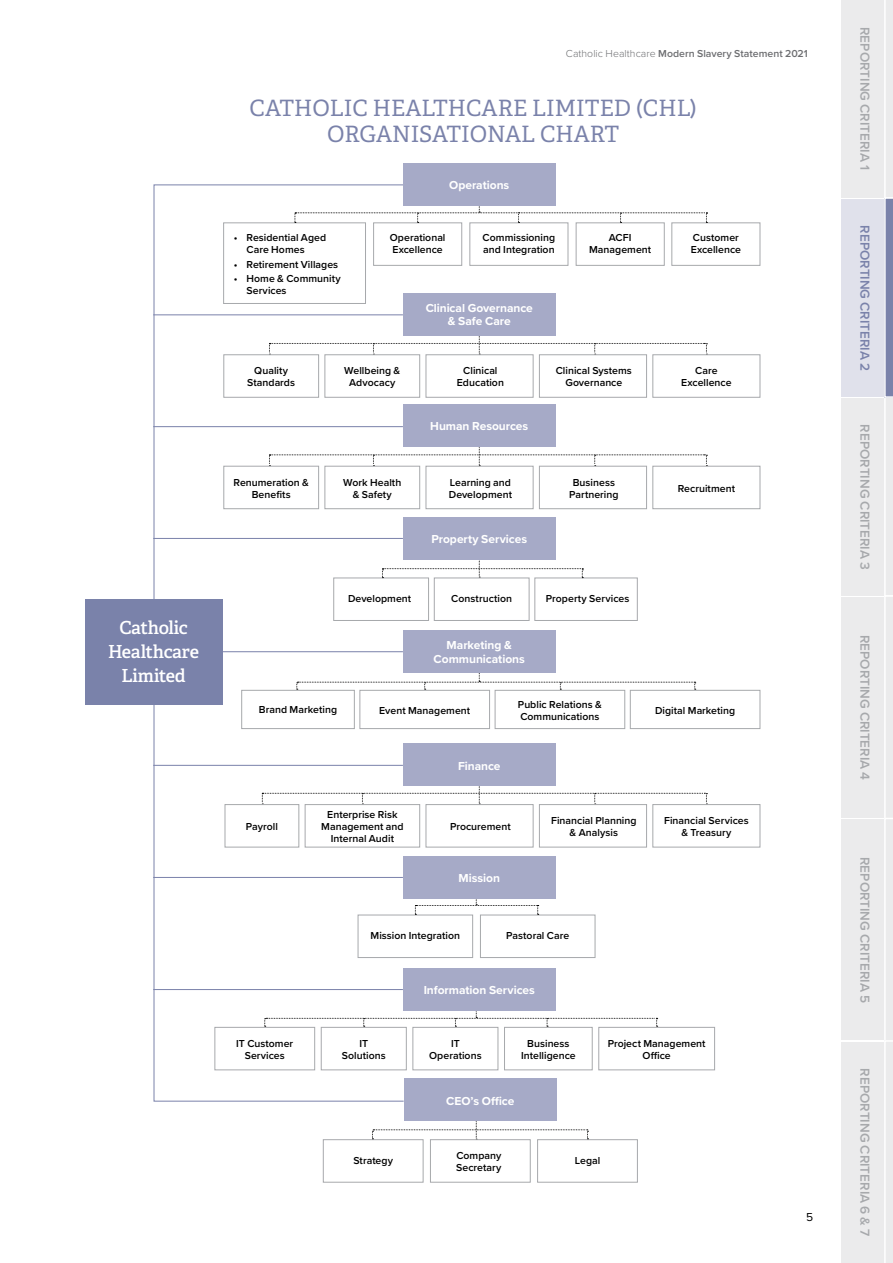
<style>
.page{position:relative;width:893px;height:1263px;background:#fff}
.page>*{position:absolute;margin:0;border:0;box-sizing:border-box;transform-origin:0 0}
.t1{font:22.5px/25.5px "Adelle PE";color:#7a82aa;text-align:center}
.t2{font:18px/24px "Adelle PE Sb";letter-spacing:-.02em;color:#fff;text-align:center}
.t3{font:600 13.5px "Proxima Nova";color:#a7a9ac}
.t4{font:600 13.5px "Proxima Nova";color:#7a82aa}
.t5{font:700 12px/13.5px "Proxima Nova";letter-spacing:-.005em;color:#fff;text-align:center}
.t6{font:12px "Proxima Nova";color:#000}
.t7{font:600 10.5px/12px "Proxima Nova";letter-spacing:.005em;color:#000;text-align:center}
.t8{font:600 10.5px "Proxima Nova";letter-spacing:.005em;color:#6d6e71}
.s1{font-weight:300}
</style>
<div class="page">
<svg style="left:404px;top:786px;width:303px;height:19px"></svg>
<div style="left:305px;top:804px;width:115px;height:43px;border:1px solid #a7a9ac"></div>
<div style="left:426px;top:804px;width:107px;height:43px;border:1px solid #a7a9ac"></div>
<div style="left:539px;top:804px;width:108px;height:43px;border:1px solid #a7a9ac"></div>
<div style="left:652px;top:804px;width:108px;height:43px;border:1px solid #a7a9ac"></div>
<svg style="left:407px;top:447px;width:300px;height:19px"></svg>
<div style="left:324px;top:466px;width:96px;height:43px;border:1px solid #a7a9ac"></div>
<div style="left:426px;top:466px;width:107px;height:43px;border:1px solid #a7a9ac"></div>
<div style="left:539px;top:466px;width:108px;height:43px;border:1px solid #a7a9ac"></div>
<div style="left:652px;top:466px;width:108px;height:43px;border:1px solid #a7a9ac"></div>
<div style="left:404px;top:1078px;width:153px;height:43px;background:#a6aac7"></div>
<div style="left:323px;top:1139px;width:100px;height:43px;border:1px solid #a7a9ac"></div>
<div style="left:430px;top:1139px;width:101px;height:43px;border:1px solid #a7a9ac"></div>
<div style="left:537px;top:1139px;width:101px;height:43px;border:1px solid #a7a9ac"></div>
<div style="left:403px;top:968px;width:153px;height:42px;background:#a6aac7"></div>
<div style="left:321px;top:1027px;width:86px;height:43px;border:1px solid #a7a9ac"></div>
<div style="left:412px;top:1027px;width:86px;height:43px;border:1px solid #a7a9ac"></div>
<div style="left:504px;top:1027px;width:89px;height:43px;border:1px solid #a7a9ac"></div>
<div style="left:598px;top:1027px;width:117px;height:43px;border:1px solid #a7a9ac"></div>
<div style="left:403px;top:856px;width:153px;height:42px;background:#a6aac7"></div>
<div style="left:358px;top:915px;width:115px;height:43px;border:1px solid #a7a9ac"></div>
<div style="left:480px;top:915px;width:115px;height:43px;border:1px solid #a7a9ac"></div>
<div style="left:403px;top:744px;width:153px;height:42px;background:#a6aac7"></div>
<div style="left:403px;top:630px;width:153px;height:43px;background:#a6aac7"></div>
<div style="left:359px;top:690px;width:131px;height:39px;border:1px solid #a7a9ac"></div>
<div style="left:495px;top:690px;width:130px;height:39px;border:1px solid #a7a9ac"></div>
<div style="left:630px;top:690px;width:130px;height:39px;border:1px solid #a7a9ac"></div>
<div style="left:403px;top:517px;width:153px;height:42px;background:#a6aac7"></div>
<div style="left:333px;top:578px;width:96px;height:43px;border:1px solid #a7a9ac"></div>
<div style="left:434px;top:578px;width:95px;height:43px;border:1px solid #a7a9ac"></div>
<div style="left:534px;top:578px;width:104px;height:43px;border:1px solid #a7a9ac"></div>
<div style="left:403px;top:404px;width:153px;height:43px;background:#a6aac7"></div>
<svg style="left:153px;top:184px;width:254px;height:436px"></svg>
<svg style="left:153px;top:678px;width:251px;height:424px"></svg>
<hr style="left:153px;top:314px;width:250px;height:1px;background:#7a82aa">
<hr style="left:153px;top:538px;width:250px;height:1px;background:#7a82aa">
<hr style="left:153px;top:765px;width:250px;height:1px;background:#7a82aa">
<hr style="left:153px;top:877px;width:250px;height:1px;background:#7a82aa">
<hr style="left:153px;top:989px;width:250px;height:1px;background:#7a82aa">
<hr style="left:197px;top:651px;width:206px;height:1px;background:#7a82aa">
<hr style="left:153px;top:426px;width:250px;height:1px;background:#7a82aa">
<div style="left:85px;top:599px;width:137px;height:106px;background:#7a82aa"></div>
<svg style="left:372px;top:1121px;width:216px;height:19px"></svg>
<svg style="left:264px;top:1008px;width:394px;height:19px"></svg>
<svg style="left:415px;top:898px;width:124px;height:17px"></svg>
<svg style="left:296px;top:673px;width:400px;height:17px"></svg>
<svg style="left:382px;top:558px;width:201px;height:20px"></svg>
<svg style="left:269px;top:333px;width:438px;height:22px"></svg>
<div style="left:403px;top:293px;width:153px;height:43px;background:#a6aac7"></div>
<div style="left:223px;top:354px;width:96px;height:44px;border:1px solid #a7a9ac"></div>
<div style="left:324px;top:354px;width:96px;height:44px;border:1px solid #a7a9ac"></div>
<div style="left:426px;top:354px;width:107px;height:44px;border:1px solid #a7a9ac"></div>
<div style="left:539px;top:354px;width:108px;height:44px;border:1px solid #a7a9ac"></div>
<div style="left:652px;top:354px;width:108px;height:44px;border:1px solid #a7a9ac"></div>
<div style="left:841px;top:0;width:46px;height:197px;background:#ebebec"></div>
<div style="left:841px;top:398px;width:46px;height:197px;background:#ebebec"></div>
<div style="left:841px;top:199px;width:46px;height:197px;background:#e0e1eb"></div>
<div style="left:841px;top:597px;width:46px;height:221px;background:#ebebec"></div>
<div style="left:841px;top:819px;width:46px;height:221px;background:#ebebec"></div>
<div style="left:841px;top:1042px;width:46px;height:221px;background:#ebebec"></div>
<svg style="left:884px;top:0;width:9px;height:1263px"></svg>
<div style="left:223px;top:222px;width:143px;height:82px;border:1px solid #a7a9ac"></div>
<div style="left:373px;top:222px;width:89px;height:44px;border:1px solid #a7a9ac"></div>
<div style="left:469px;top:222px;width:99px;height:44px;border:1px solid #a7a9ac"></div>
<div style="left:576px;top:222px;width:89px;height:44px;border:1px solid #a7a9ac"></div>
<div style="left:671px;top:222px;width:89px;height:44px;border:1px solid #a7a9ac"></div>
<svg style="left:295px;top:204px;width:412px;height:19px"></svg>
<div style="left:403px;top:163px;width:153px;height:43px;background:#a6aac7"></div>
<h2 class="t2" style="left:108px;top:615px;width:93px">Catholic<br>Healthcare<br>Limited</h2>
<p class="t8" style="left:566px;top:46px;width:244px"><span class="s1">Catholic Healthcare</span> Modern Slavery Statement 2021</p>
<h1 class="t1" style="left:250px;top:95px;width:449px">CATHOLIC HEALTHCARE LIMITED (CHL)<br>ORGANISATIONAL CHART</h1>
<p class="t7" style="left:246px;top:232px;width:81px;text-align:left;text-indent:-13px">• Residential Aged<br>Care Homes</p>
<p class="t7" style="left:234px;top:258px;width:106px">• Retirement Villages</p>
<p class="t7" style="left:246px;top:272px;width:96px;text-align:left;text-indent:-13px">• Home &amp; Community<br>Services</p>
<p class="t5" style="left:449px;top:178px;width:62px">Operations</p>
<p class="t7" style="left:390px;top:232px;width:57px;text-align:left">Operational<br>Excellence</p>
<p class="t7" style="left:483px;top:232px;width:74px;text-align:left">Commissioning and Integration</p>
<p class="t7" style="left:589px;top:232px;width:64px">ACFI<br>Management</p>
<p class="t7" style="left:691px;top:232px;width:52px;text-align:left">Customer<br>Excellence</p>
<p class="t5" style="left:426px;top:301px;width:109px">Clinical Governance &amp; Safe Care</p>
<p class="t7" style="left:247px;top:364px;width:49px">Quality<br>Standards</p>
<p class="t7" style="left:344px;top:364px;width:58px">Wellbeing &amp;<br>Advocacy</p>
<p class="t7" style="left:457px;top:364px;width:49px">Clinical<br>Education</p>
<p class="t7" style="left:556px;top:364px;width:78px">Clinical Systems<br>Governance</p>
<p class="t7" style="left:681px;top:364px;width:52px">Care<br>Excellence</p>
<p class="t5" style="left:430px;top:419px;width:100px">Human Resources</p>
<p class="t7" style="left:233px;top:476px;width:77px">Renumeration &amp;<br>Benefits</p>
<p class="t7" style="left:343px;top:476px;width:60px">Work Health &amp; Safety</p>
<p class="t7" style="left:449px;top:476px;width:65px;text-align:left">Learning and<br>Development</p>
<p class="t7" style="left:569px;top:476px;width:51px">Business<br>Partnering</p>
<p class="t7" style="left:678px;top:482px;width:59px">Recruitment</p>
<p class="t5" style="left:431px;top:532px;width:97px">Property Services</p>
<p class="t7" style="left:348px;top:592px;width:65px">Development</p>
<p class="t7" style="left:451px;top:592px;width:62px">Construction</p>
<p class="t7" style="left:546px;top:592px;width:85px">Property Services</p>
<p class="t5" style="left:434px;top:638px;width:93px">Marketing &amp;<br>Communications</p>
<p class="t7" style="left:259px;top:703px;width:80px">Brand Marketing</p>
<p class="t7" style="left:379px;top:704px;width:93px">Event Management</p>
<p class="t7" style="left:518px;top:698px;width:85px;text-align:left">Public Relations &amp;<br>Communications</p>
<p class="t7" style="left:655px;top:704px;width:82px">Digital Marketing</p>
<p class="t7" style="left:246px;top:820px;width:34px">Payroll</p>
<p class="t7" style="left:321px;top:808px;width:84px">Enterprise Risk<br>Management and<br>Internal Audit</p>
<p class="t5" style="left:458px;top:759px;width:44px">Finance</p>
<p class="t7" style="left:450px;top:820px;width:62px">Procurement</p>
<p class="t7" style="left:551px;top:814px;width:87px">Financial Planning &amp; Analysis</p>
<p class="t7" style="left:664px;top:814px;width:86px">Financial Services &amp; Treasury</p>
<p class="t5" style="left:458px;top:871px;width:43px">Mission</p>
<p class="t7" style="left:370px;top:929px;width:91px">Mission Integration</p>
<p class="t7" style="left:506px;top:929px;width:65px">Pastoral Care</p>
<p class="t5" style="left:424px;top:983px;width:113px">Information Services</p>
<p class="t7" style="left:236px;top:1037px;width:59px">IT Customer<br>Services</p>
<p class="t7" style="left:342px;top:1037px;width:45px">IT<br>Solutions</p>
<p class="t7" style="left:429px;top:1037px;width:54px">IT<br>Operations</p>
<p class="t7" style="left:521px;top:1037px;width:56px">Business<br>Intelligence</p>
<p class="t7" style="left:608px;top:1037px;width:99px">Project Management<br>Office</p>
<p class="t5" style="left:446px;top:1093px;width:70px">CEO’s Office</p>
<p class="t7" style="left:353px;top:1155px;width:41px">Strategy</p>
<p class="t7" style="left:456px;top:1149px;width:47px;text-align:left">Company<br>Secretary</p>
<p class="t7" style="left:575px;top:1155px;width:27px">Legal</p>
<p class="t6" style="left:806px;top:1208px;width:9px">5</p>
<p class="t3" style="left:875px;top:27px;width:144px;rotate:90deg">REPORTING CRITERIA 1</p>
<p class="t4" style="left:875px;top:225px;width:147px;rotate:90deg">REPORTING CRITERIA 2</p>
<p class="t3" style="left:875px;top:424px;width:147px;rotate:90deg">REPORTING CRITERIA 3</p>
<p class="t3" style="left:875px;top:634px;width:147px;rotate:90deg">REPORTING CRITERIA 4</p>
<p class="t3" style="left:875px;top:857px;width:147px;rotate:90deg">REPORTING CRITERIA 5</p>
<p class="t3" style="left:875px;top:1068px;width:169px;rotate:90deg">REPORTING CRITERIA 6 &amp; 7</p>
</div>
